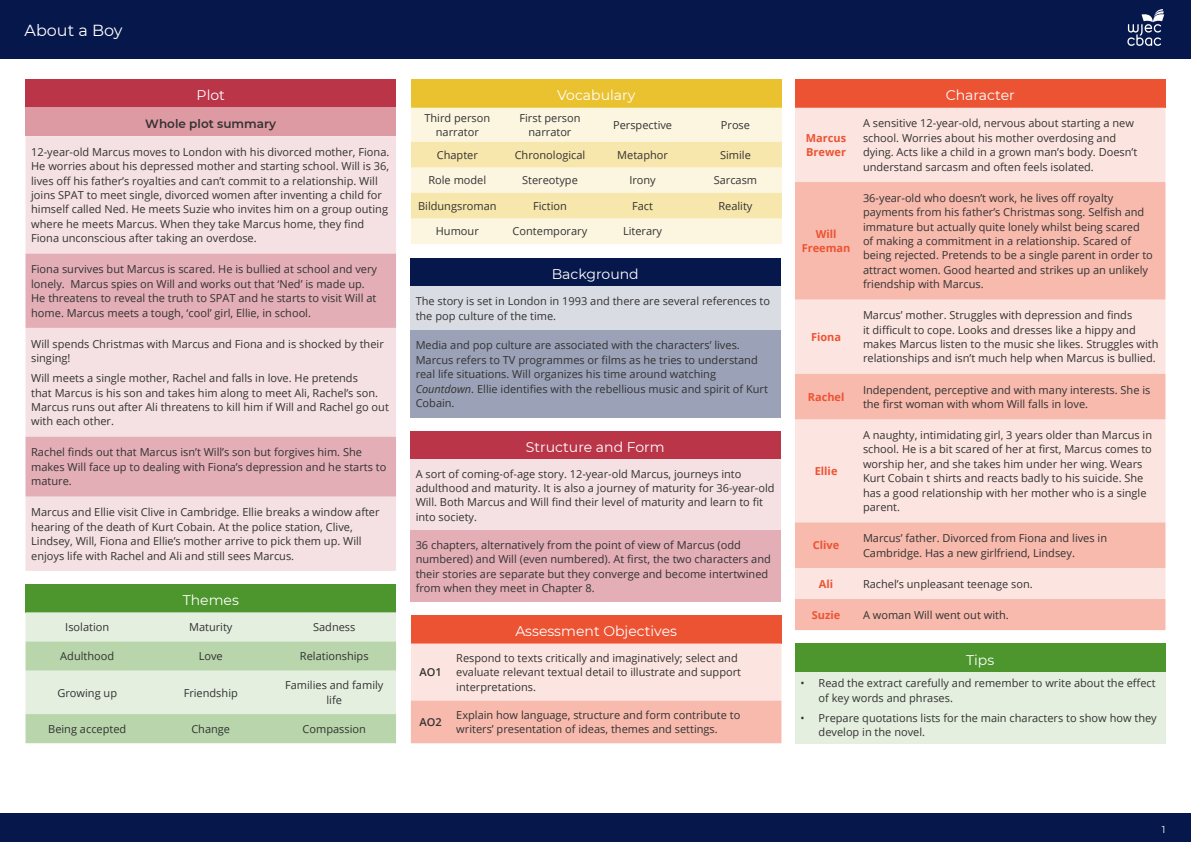
<style>
.page{position:relative;width:1191px;height:842px;background:#fff}
.page>*{position:absolute;margin:0;border:0;box-sizing:border-box;transform-origin:0 0}
.t1{font:16px "Montserrat";color:#fff}
.t2{font:14px "Montserrat";color:#fff}
.t3{font:600 12px "Montserrat";color:#333232}
.t4{font:11px/14.4px "Open Sans";color:#333232}
.t5{font:700 11px/14.4px "Open Sans";color:#ec5333}
.t6{font:600 11px "Open Sans";color:#333232}
.t7{font:10px "Montserrat";color:#fff}
.s1{font-style:italic}
</style>
<div class="page">
<div style="left:0;top:0;width:1191px;height:58px;background:#06174b"></div>
<svg style="left:1127px;top:9px;width:37px;height:37px"></svg>
<div style="left:0;top:814px;width:1191px;height:28px;background:#06174b"></div>
<div style="left:26px;top:79px;width:370px;height:29px;background:#ba3548"></div>
<div style="left:26px;top:108px;width:370px;height:28px;background:#dd9aa3"></div>
<div style="left:26px;top:136px;width:370px;height:435px;background:#f5e1e3"></div>
<svg style="left:26px;top:254px;width:370px;height:243px;background:#ebc4ca"></svg>
<div style="left:26px;top:584px;width:370px;height:28px;background:#4d962d"></div>
<svg style="left:26px;top:612px;width:370px;height:131px;background:#d0e3c7"></svg>
<div style="left:411px;top:615px;width:370px;height:28px;background:#ec5333"></div>
<svg style="left:411px;top:643px;width:370px;height:100px;background:#f9d2c9"></svg>
<div style="left:795px;top:79px;width:370px;height:29px;background:#ec5333"></div>
<div style="left:795px;top:108px;width:370px;height:74px;background:#fce5e0"></div>
<svg style="left:795px;top:182px;width:370px;height:448px;background:#f9cec4"></svg>
<div style="left:795px;top:643px;width:370px;height:29px;background:#4d962d"></div>
<div style="left:795px;top:672px;width:370px;height:71px;background:#e4efdf"></div>
<div style="left:411px;top:79px;width:371px;height:29px;background:#eac22f"></div>
<div style="left:411px;top:108px;width:371px;height:136px;background:#fcf6e0"></div>
<svg style="left:411px;top:142px;width:371px;height:76px;background:#f8ecbd"></svg>
<div style="left:410px;top:258px;width:370px;height:28px;background:#06174b"></div>
<div style="left:410px;top:286px;width:370px;height:44px;background:#dadce4"></div>
<div style="left:410px;top:330px;width:370px;height:88px;background:#9ba2b7"></div>
<div style="left:410px;top:431px;width:370px;height:28px;background:#ba3548"></div>
<div style="left:410px;top:459px;width:370px;height:72px;background:#f5e1e3"></div>
<div style="left:410px;top:531px;width:370px;height:71px;background:#e3aeb6"></div>
<h1 class="t1" style="left:25px;top:19px;width:99px">About a Boy</h1>
<p class="t2" style="left:197px;top:86px;width:30px">Plot</p>
<p class="t3" style="left:145px;top:115px;width:132px">Whole plot summary</p>
<p class="t4" style="left:31px;top:144px;width:360px">12-year-old Marcus moves to London with his divorced mother, Fiona.<br>He worries about his depressed mother and starting school. Will is 36, lives off his father’s royalties and can’t commit to a relationship. Will joins SPAT to meet single, divorced women after inventing a child for himself called Ned. He meets Suzie who invites him on a group outing where he meets Marcus. When they take Marcus home, they find Fiona unconscious after taking an overdose.</p>
<p class="t4" style="left:31px;top:262px;width:347px">Fiona survives but Marcus is scared. He is bullied at school and very lonely. Marcus spies on Will and works out that ‘Ned’ is made up.<br>He threatens to reveal the truth to SPAT and he starts to visit Will at home. Marcus meets a tough, ‘cool’ girl, Ellie, in school.</p>
<p class="t4" style="left:31px;top:336px;width:354px">Will spends Christmas with Marcus and Fiona and is shocked by their singing!</p>
<p class="t4" style="left:31px;top:371px;width:359px">Will meets a single mother, Rachel and falls in love. He pretends<br>that Marcus is his son and takes him along to meet Ali, Rachel’s son.<br>Marcus runs out after Ali threatens to kill him if Will and Rachel go out with each other.</p>
<p class="t4" style="left:31px;top:445px;width:357px">Rachel finds out that Marcus isn’t Will’s son but forgives him. She makes Will face up to dealing with Fiona’s depression and he starts to mature.</p>
<p class="t4" style="left:31px;top:505px;width:350px">Marcus and Ellie visit Clive in Cambridge. Ellie breaks a window after hearing of the death of Kurt Cobain. At the police station, Clive, Lindsey, Will, Fiona and Ellie’s mother arrive to pick them up. Will enjoys life with Rachel and Ali and still sees Marcus.</p>
<p class="t2" style="left:183px;top:590px;width:58px">Themes</p>
<p class="t4" style="left:65px;top:620px;width:45px">Isolation</p>
<p class="t4" style="left:189px;top:620px;width:45px">Maturity</p>
<p class="t4" style="left:313px;top:620px;width:44px">Sadness</p>
<p class="t4" style="left:60px;top:649px;width:55px">Adulthood</p>
<p class="t4" style="left:199px;top:649px;width:26px">Love</p>
<p class="t4" style="left:300px;top:649px;width:70px">Relationships</p>
<p class="t4" style="left:57px;top:685px;width:61px">Growing up</p>
<p class="t4" style="left:184px;top:685px;width:56px">Friendship</p>
<p class="t4" style="left:285px;top:678px;width:100px;text-align:center">Families and family life</p>
<p class="t4" style="left:48px;top:721px;width:80px">Being accepted</p>
<p class="t4" style="left:191px;top:721px;width:40px">Change</p>
<p class="t4" style="left:302px;top:721px;width:65px">Compassion</p>
<p class="t2" style="left:557px;top:86px;width:80px">Vocabulary</p>
<p class="t4" style="left:424px;top:110px;width:67px;text-align:center">Third person narrator</p>
<p class="t4" style="left:519px;top:110px;width:62px;text-align:center">First person narrator</p>
<p class="t4" style="left:613px;top:118px;width:61px">Perspective</p>
<p class="t4" style="left:721px;top:118px;width:31px">Prose</p>
<p class="t4" style="left:437px;top:147px;width:43px">Chapter</p>
<p class="t4" style="left:514px;top:147px;width:72px">Chronological</p>
<p class="t4" style="left:617px;top:147px;width:52px">Metaphor</p>
<p class="t4" style="left:720px;top:147px;width:32px">Simile</p>
<p class="t4" style="left:428px;top:173px;width:59px">Role model</p>
<p class="t4" style="left:522px;top:173px;width:57px">Stereotype</p>
<p class="t4" style="left:629px;top:173px;width:28px">Irony</p>
<p class="t4" style="left:713px;top:173px;width:45px">Sarcasm</p>
<p class="t4" style="left:418px;top:198px;width:80px">Bildungsroman</p>
<p class="t4" style="left:533px;top:198px;width:35px">Fiction</p>
<p class="t4" style="left:632px;top:198px;width:22px">Fact</p>
<p class="t4" style="left:718px;top:198px;width:36px">Reality</p>
<p class="t4" style="left:436px;top:224px;width:44px">Humour</p>
<p class="t4" style="left:512px;top:224px;width:76px">Contemporary</p>
<p class="t4" style="left:623px;top:224px;width:41px">Literary</p>
<p class="t2" style="left:552px;top:264px;width:88px">Background</p>
<p class="t4" style="left:416px;top:294px;width:356px">The story is set in London in 1993 and there are several references to the pop culture of the time.</p>
<p class="t4" style="left:416px;top:338px;width:354px">Media and pop culture are associated with the characters’ lives.<br>Marcus refers to TV programmes or films as he tries to understand real life situations. Will organizes his time around watching <span class="s1">Countdown</span>. Ellie identifies with the rebellious music and spirit of Kurt Cobain.</p>
<p class="t2" style="left:526px;top:437px;width:140px">Structure and Form</p>
<p class="t4" style="left:416px;top:466px;width:360px">A sort of coming-of-age story. 12-year-old Marcus, journeys into adulthood and maturity. It is also a journey of maturity for 36-year-old Will. Both Marcus and Will find their level of maturity and learn to fit into society.</p>
<p class="t4" style="left:416px;top:538px;width:357px">36 chapters, alternatively from the point of view of Marcus (odd numbered) and Will (even numbered). At first, the two characters and their stories are separate but they converge and become intertwined from when they meet in Chapter 8.</p>
<p class="t6" style="left:419px;top:665px;width:24px">AO1</p>
<p class="t2" style="left:515px;top:621px;width:163px">Assessment Objectives</p>
<p class="t4" style="left:456px;top:650px;width:286px">Respond to texts critically and imaginatively; select and evaluate relevant textual detail to illustrate and support interpretations.</p>
<p class="t6" style="left:419px;top:715px;width:24px">AO2</p>
<p class="t4" style="left:456px;top:707px;width:285px">Explain how language, structure and form contribute to writers’ presentation of ideas, themes and settings.</p>
<p class="t5" style="left:806px;top:130px;width:42px">Marcus<br>Brewer</p>
<p class="t5" style="left:801px;top:226px;width:50px;text-align:center">Will<br>Freeman</p>
<p class="t5" style="left:811px;top:329px;width:32px">Fiona</p>
<p class="t2" style="left:945px;top:86px;width:71px">Character</p>
<p class="t4" style="left:863px;top:116px;width:276px">A sensitive 12-year-old, nervous about starting a new school. Worries about his mother overdosing and dying. Acts like a child in a grown man’s body. Doesn’t understand sarcasm and often feels isolated.</p>
<p class="t4" style="left:863px;top:190px;width:291px">36-year-old who doesn’t work, he lives off royalty payments from his father’s Christmas song. Selfish and immature but actually quite lonely whilst being scared of making a commitment in a relationship. Scared of being rejected. Pretends to be a single parent in order to attract women. Good hearted and strikes up an unlikely friendship with Marcus.</p>
<p class="t4" style="left:863px;top:308px;width:297px">Marcus’ mother. Struggles with depression and finds<br>it difficult to cope. Looks and dresses like a hippy and makes Marcus listen to the music she likes. Struggles with relationships and isn’t much help when Marcus is bullied.</p>
<p class="t5" style="left:808px;top:389px;width:38px">Rachel</p>
<p class="t4" style="left:863px;top:382px;width:289px">Independent, perceptive and with many interests. She is the first woman with whom Will falls in love.</p>
<p class="t5" style="left:814px;top:464px;width:24px">Ellie</p>
<p class="t4" style="left:863px;top:428px;width:291px">A naughty, intimidating girl, 3 years older than Marcus in school. He is a bit scared of her at first, Marcus comes to worship her, and she takes him under her wing. Wears Kurt Cobain t shirts and reacts badly to his suicide. She has a good relationship with her mother who is a single parent.</p>
<p class="t5" style="left:813px;top:538px;width:28px">Clive</p>
<p class="t4" style="left:863px;top:531px;width:246px">Marcus’ father. Divorced from Fiona and lives in<br>Cambridge. Has a new girlfriend, Lindsey.</p>
<p class="t5" style="left:819px;top:576px;width:16px">Ali</p>
<p class="t4" style="left:863px;top:576px;width:171px">Rachel’s unpleasant teenage son.</p>
<p class="t5" style="left:812px;top:607px;width:30px">Suzie</p>
<p class="t4" style="left:863px;top:607px;width:147px">A woman Will went out with.</p>
<p class="t2" style="left:966px;top:650px;width:29px">Tips</p>
<p class="t4" style="left:818px;top:676px;width:338px;text-indent:-18px">• Read the extract carefully and remember to write about the effect of key words and phrases.</p>
<p class="t4" style="left:818px;top:710px;width:340px;text-indent:-18px">• Prepare quotations lists for the main characters to show how they develop in the novel.</p>
<p class="t7" style="left:1161px;top:822px;width:5px">1</p>
</div>
